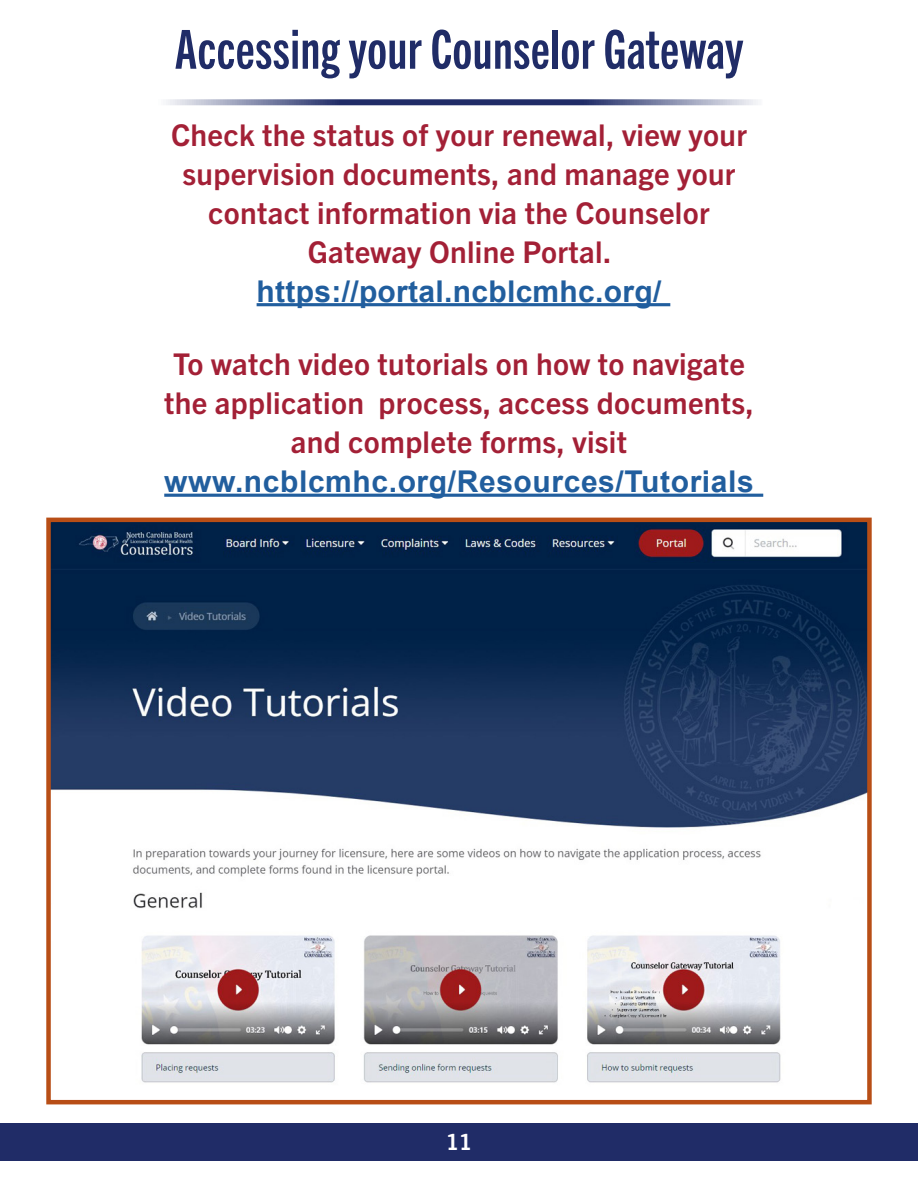
<style>
.page{position:relative;width:918px;height:1188px;background:#fff}
.page>*{position:absolute;margin:0;border:0;box-sizing:border-box;transform-origin:0 0}
.t1{font:54px "Trade Gothic Next LT Pro Bd Cm";letter-spacing:.01em;color:#202c67}
.t2{font:700 30px/39px "Trade Gothic Next LT Pro";letter-spacing:.01em;color:#a32036;text-align:center}
.t3{font:700 30px "Arial";letter-spacing:.02em;color:#215e9e}
.t4{font:700 22.5px "Trade Gothic Next LT Pro";color:#fff}
</style>
<div class="page">
<svg style="left:166px;top:99px;width:592px;height:6px;background:#666e96"></svg>
<hr style="left:257px;top:303px;width:413px;height:3px;background:#215e9e">
<hr style="left:164px;top:494px;width:599px;height:3px;background:#215e9e">
<img style="left:51px;top:523px;width:816px;height:560px">
<div style="left:46px;top:518px;width:826px;height:586px;border:4px solid #b84e16"></div>
<div style="left:0;top:1123px;width:918px;height:38px;background:#202c67"></div>
<h1 class="t1" style="left:175px;top:13px;width:570px">Accessing your Counselor Gateway</h1>
<p class="t2" style="left:171px;top:113px;width:577px">Check the status of your renewal, view your supervision documents, and manage your contact information via the Counselor Gateway Online Portal.</p>
<p class="t3" style="left:257px;top:270px;width:406px">https://portal.ncblcmhc.org/</p>
<p class="t2" style="left:164px;top:343px;width:591px">To watch video tutorials on how to navigate the application process, access documents, and complete forms, visit</p>
<p class="t3" style="left:164px;top:460px;width:591px">www.ncblcmhc.org/Resources/Tutorials</p>
<p class="t4" style="left:446px;top:1126px;width:27px">11</p>
</div>
